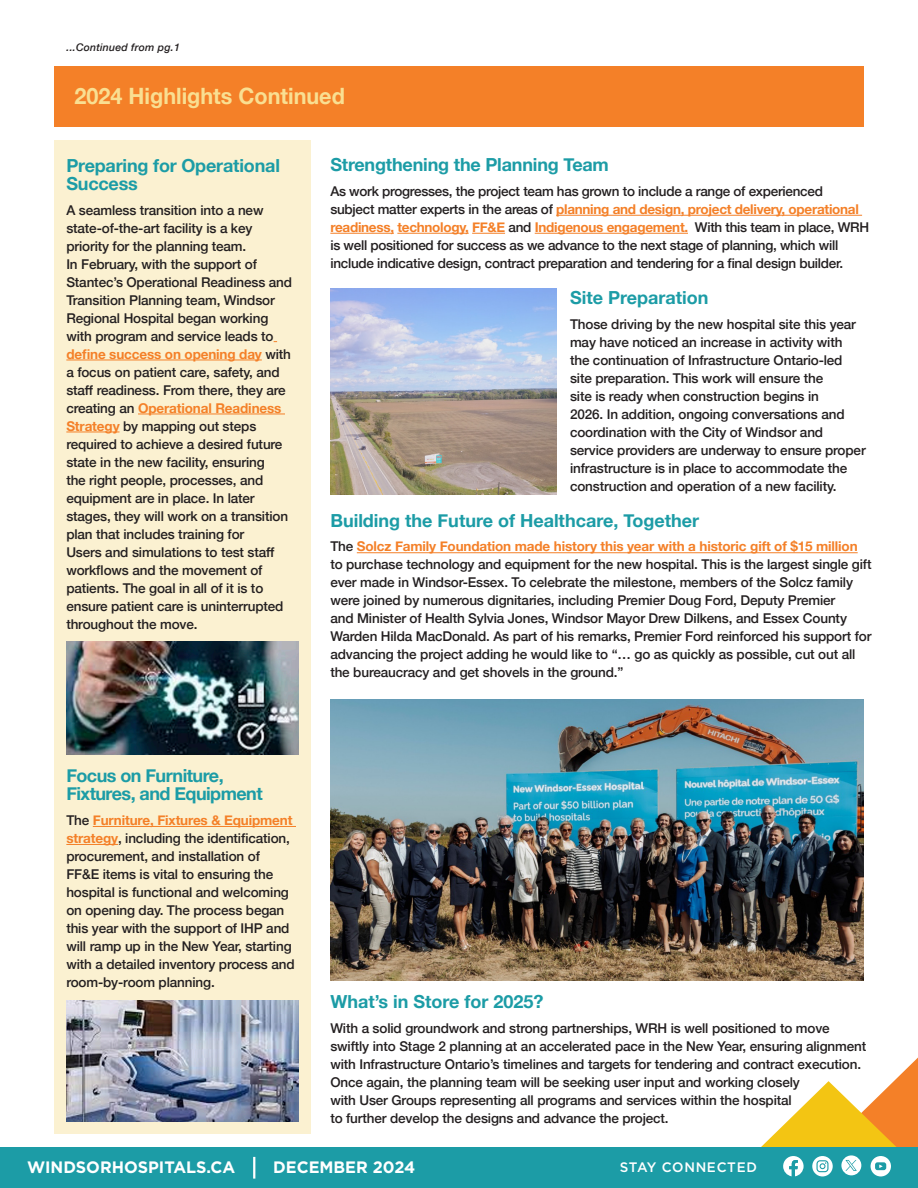
<style>
.page{position:relative;width:918px;height:1188px;background:#fff}
.page>*{position:absolute;margin:0;border:0;box-sizing:border-box;transform-origin:0 0}
.t1{font:700 22.5px "Helvetica Neue";color:#f9df92;scale:.96 1}
.t2{font:700 18px/18px "Helvetica Neue";letter-spacing:-.01em;color:#1c9ca6}
.t3{font:700 18px/18px "Helvetica Neue";letter-spacing:-.03em;color:#1c9ca6}
.t4{font:700 16.5px "Gotham";color:#fff}
.t5{font:500 13.8px "Gotham";letter-spacing:.05em;color:#fff}
.t6{font:500 13.5px/18px "Helvetica Neue";letter-spacing:-.01em;color:#231f20}
.t7{font:italic 500 10.5px "Helvetica Neue";letter-spacing:.02em;color:#231f20}
.s1{font-weight:700;color:#f48028}
</style>
<div class="page">
<div style="left:0;top:1148px;width:918px;height:40px;background:#1c9ca6"></div>
<hr style="left:253px;top:1157px;width:2px;height:22px;background:#fff">
<svg style="left:758px;top:1057px;width:160px;height:119px"></svg>
<div style="left:54px;top:140px;width:257px;height:994px;background:#fbf1d1"></div>
<hr style="left:556px;top:215px;width:306px;height:1px;background:#f48028">
<hr style="left:330px;top:233px;width:64px;height:1px;background:#f48028">
<hr style="left:397px;top:233px;width:72px;height:1px;background:#f48028">
<hr style="left:472px;top:233px;width:33px;height:1px;background:#f48028">
<hr style="left:535px;top:233px;width:153px;height:1px;background:#f48028">
<hr style="left:357px;top:552px;width:501px;height:1px;background:#f48028">
<img style="left:331px;top:699px;width:533px;height:282px">
<img style="left:330px;top:289px;width:227px;height:205px">
<div style="left:54px;top:66px;width:810px;height:60px;background:#f48028"></div>
<hr style="left:66px;top:360px;width:196px;height:1px;background:#f48028">
<hr style="left:138px;top:414px;width:147px;height:1px;background:#f48028">
<hr style="left:66px;top:432px;width:54px;height:1px;background:#f48028">
<hr style="left:93px;top:826px;width:203px;height:1px;background:#f48028">
<hr style="left:66px;top:844px;width:52px;height:1px;background:#f48028">
<img style="left:66px;top:1001px;width:232px;height:120px">
<img style="left:66px;top:642px;width:232px;height:113px">
<p class="t7" style="left:67px;top:38px;width:115px">...Continued from pg.1</p>
<p class="t1" style="left:75px;top:79px;width:283px">2024 Highlights Continued</p>
<p class="t2" style="left:66px;top:157px;width:215px">Preparing for Operational<br>Success</p>
<p class="t6" style="left:66px;top:200px;width:227px">A seamless transition into a new state-of-the-art facility is a key priority for the planning team.<br>In February, with the support of Stantec’s Operational Readiness and Transition Planning team, Windsor Regional Hospital began working with program and service leads to <span class="s1">define success on opening day</span> with a focus on patient care, safety, and staff readiness. From there, they are creating an <span class="s1">Operational Readiness Strategy</span> by mapping out steps required to achieve a desired future state in the new facility, ensuring<br>the right people, processes, and equipment are in place. In later stages, they will work on a transition plan that includes training for<br>Users and simulations to test staff workflows and the movement of patients. The goal in all of it is to ensure patient care is uninterrupted throughout the move.</p>
<p class="t3" style="left:66px;top:767px;width:198px">Focus on Furniture,<br>Fixtures, and Equipment</p>
<p class="t6" style="left:66px;top:810px;width:230px">The <span class="s1">Furniture, Fixtures &amp; Equipment strategy</span>, including the identification, procurement, and installation of FF&amp;E items is vital to ensuring the hospital is functional and welcoming on opening day. The process began this year with the support of IHP and will ramp up in the New Year, starting with a detailed inventory process and room-by-room planning.</p>
<p class="t2" style="left:330px;top:156px;width:280px">Strengthening the Planning Team</p>
<p class="t6" style="left:330px;top:181px;width:540px">As work progresses, the project team has grown to include a range of experienced subject matter experts in the areas of <span class="s1">planning and design, project delivery, operational readiness, technology, FF&amp;E</span> and <span class="s1">Indigenous engagement.</span> With this team in place, WRH is well positioned for success as we advance to the next stage of planning, which will include indicative design, contract preparation and tendering for a final design builder.</p>
<p class="t2" style="left:570px;top:289px;width:140px">Site Preparation</p>
<p class="t6" style="left:570px;top:314px;width:297px">Those driving by the new hospital site this year may have noticed an increase in activity with<br>the continuation of Infrastructure Ontario-led site preparation. This work will ensure the<br>site is ready when construction begins in<br>2026. In addition, ongoing conversations and coordination with the City of Windsor and service providers are underway to ensure proper infrastructure is in place to accommodate the construction and operation of a new facility.</p>
<p class="t2" style="left:330px;top:512px;width:370px">Building the Future of Healthcare, Together</p>
<p class="t6" style="left:330px;top:537px;width:543px">The <span class="s1">Solcz Family Foundation made history this year with a historic gift of $15 million </span>to purchase technology and equipment for the new hospital. This is the largest single gift ever made in Windsor-Essex. To celebrate the milestone, members of the Solcz family were joined by numerous dignitaries, including Premier Doug Ford, Deputy Premier<br>and Minister of Health Sylvia Jones, Windsor Mayor Drew Dilkens, and Essex County Warden Hilda MacDonald. As part of his remarks, Premier Ford reinforced his support for advancing the project adding he would like to “… go as quickly as possible, cut out all the bureaucracy and get shovels in the ground.”</p>
<p class="t2" style="left:330px;top:993px;width:215px">What’s in Store for 2025?</p>
<p class="t6" style="left:330px;top:1018px;width:537px">With a solid groundwork and strong partnerships, WRH is well positioned to move swiftly into Stage 2 planning at an accelerated pace in the New Year, ensuring alignment with Infrastructure Ontario’s timelines and targets for tendering and contract execution.<br>Once again, the planning team will be seeking user input and working closely<br>with User Groups representing all programs and services within the hospital<br>to further develop the designs and advance the project.</p>
<p class="t4" style="left:27px;top:1156px;width:210px">WINDSORHOSPITALS.CA</p>
<p class="t4" style="left:273px;top:1156px;width:144px">DECEMBER 2024</p>
<p class="t5" style="left:620px;top:1158px;width:139px">STAY CONNECTED</p>
</div>
